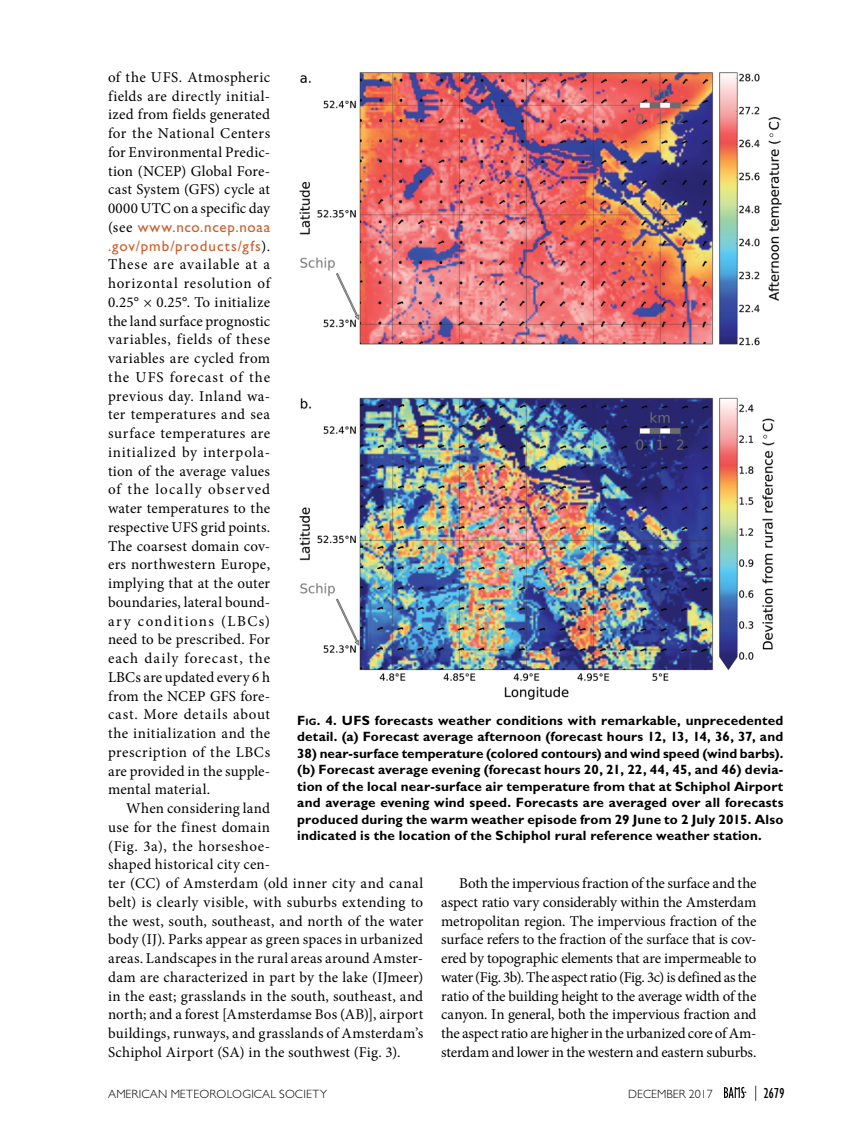
<style>
.page{position:relative;width:851px;height:1134px;background:#fff}
.page>*{position:absolute;margin:0;border:0;box-sizing:border-box;transform-origin:0 0}
.Body_Text{font:15px/18.8px "Minion Pro";letter-spacing:.015em;color:#000;text-align:justify}
.t1{font:condensed 15px "Gill Sans Std";color:#000}
.Caption__figure{font:700 13.5px/16.5px "Gill Sans Std";letter-spacing:.015em;color:#000}
.t2{font:300 12px "Gill Sans Std";letter-spacing:.015em;color:#000}
.s1{font-family:"Gill Sans Std";color:#cd5e2c}
.s2{font-style:inherit}
.s3{font-size:9.45px}
.s4{font-weight:300;font-stretch:normal}
</style>
<div class="page">
<img style="left:299px;top:72px;width:483px;height:628px">
<svg style="left:724px;top:1087px;width:22px;height:11px"></svg>
<p class="Body_Text" style="left:108px;top:68px;width:164px">of the UFS. Atmospheric fields are directly initial&shy;ized from fields generated for the National Centers for Environmental Predic&shy;tion (NCEP) Global Fore&shy;cast System (GFS) cycle at 0000 UTC on a specific day (see <span class="s1">www.nco.ncep.noaa .gov/pmb/products/gfs</span>).<br>These are available at a horizontal resolution of 0.25° × 0.25°. To initialize the land surface prognostic variables, fields of these variables are cycled from the UFS forecast of the previous day. Inland wa&shy;ter temperatures and sea surface temperatures are initialized by interpola&shy;tion of the average values of the locally observed water temperatures to the respective UFS grid points.<br>The coarsest domain cov&shy;ers northwestern Europe, implying that at the outer boundaries, lateral bound&shy;ary conditions (LBCs) need to be prescribed. For each daily forecast, the LBCs are updated every 6 h from the NCEP GFS fore&shy;cast. More details about the initialization and the prescription of the LBCs are provided in the supple&shy;mental material.</p>
<p class="Body_Text" style="left:108px;top:799px;width:317px;text-align:left;text-indent:18px">When considering land<br>use for the finest domain<br>(Fig. 3a), the horseshoe-<br>shaped historical city cen-<br>ter (CC) of Amsterdam (old inner city and canal belt) is clearly visible, with suburbs extending to the west, south, southeast, and north of the water body (IJ). Parks appear as green spaces in urbanized areas. Landscapes in the rural areas around Amster&shy;dam are characterized in part by the lake (IJmeer) in the east; grasslands in the south, southeast, and north; and a forest [Amsterdamse Bos (AB)], airport buildings, runways, and grasslands of Amsterdam’s Schiphol Airport (SA) in the southwest (Fig. 3).</p>
<p class="Caption__figure" style="left:297px;top:712px;width:488px"><span class="s2">F</span><span class="s3">ig</span><span class="s2">.</span> 4. UFS forecasts weather conditions with remarkable, unprecedented detail. (a) Forecast average afternoon (forecast hours 12, 13, 14, 36, 37, and</p>
<p class="Caption__figure" style="left:297px;top:745px;width:488px;text-align:justify">38) near-surface temperature (colored contours) and wind speed (wind barbs). (b) Forecast average evening (forecast hours 20, 21, 22, 44, 45, and 46) devia&shy;tion of the local near-surface air temperature from that at Schiphol Airport and average evening wind speed. Forecasts are averaged over all forecasts produced during the warm weather episode from 29 June to 2 July 2015. Also indicated is the location of the Schiphol rural reference weather station.</p>
<p class="Body_Text" style="left:441px;top:874px;width:317px;text-indent:18px">Both the impervious fraction of the surface and the aspect ratio vary considerably within the Amsterdam metropolitan region. The impervious fraction of the surface refers to the fraction of the surface that is cov&shy;ered by topographic elements that are impermeable to water (Fig. 3b). The aspect ratio (Fig. 3c) is defined as the ratio of the building height to the average width of the canyon. In general, both the impervious fraction and the aspect ratio are higher in the urbanized core of Am&shy;sterdam and lower in the western and eastern suburbs.</p>
<p class="t2" style="left:108px;top:1087px;width:220px">AMERICAN METEOROLOGICAL SOCIETY</p>
<p class="t2" style="left:628px;top:1087px;width:86px">DECEMBER 2017</p>
<p class="t1" style="left:754px;top:1085px;width:32px"><span class="s4">|</span> 2679</p>
</div>
